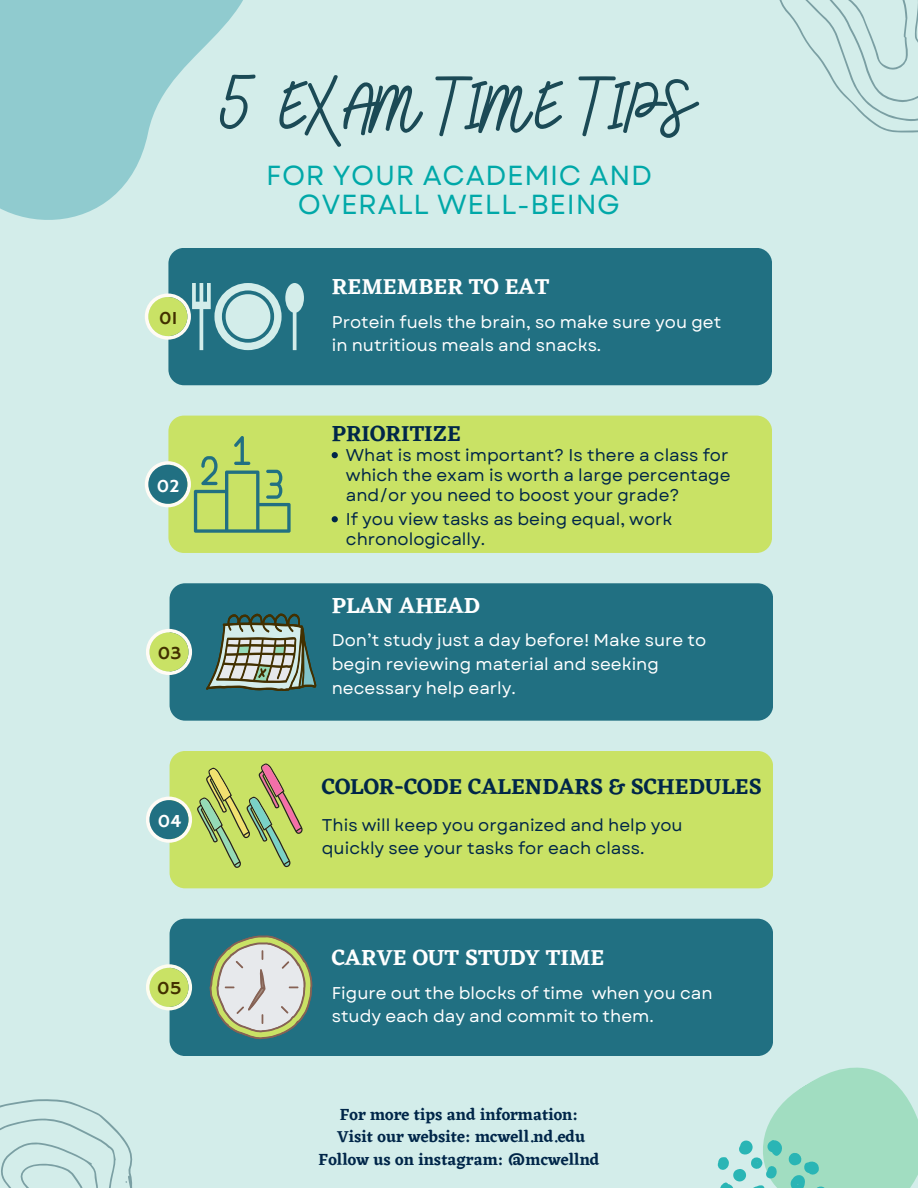
<style>
.page{position:relative;width:918px;height:1188px;background:#d3edea}
.page>*{position:absolute;margin:0;border:0;box-sizing:border-box;transform-origin:0 0}
.t1{font:77.4px "Bellaboo";color:#1b4a56}
.t2{font:27.6px/29.2px "Garet";letter-spacing:.025em;color:#00a8a8;text-align:center}
.t3{font:600 22.5px "Eczar";color:#fff}
.t4{font:600 22.5px "Eczar";color:#002649}
.t5{font:18.75px "Hammersmith One";color:#423000}
.t6{font:18.75px "Hammersmith One";color:#fff}
.t7{font:17.1px/23.9px "Garet";color:#fff}
.t8{font:17.1px/20px "Garet";color:#002649}
.t9{font:16.95px/23.7px "Garet";color:#002649}
.t10{font:16.95px/23.7px "Garet";color:#fff}
.t11{font:600 16.5px/22.5px "Eczar";color:#002649;text-align:center}
</style>
<div class="page">
<svg style="left:0;top:0;width:243px;height:220px;fill:#90cbcf"></svg>
<div style="left:168px;top:248px;width:604px;height:137px;background:#217082;border-radius:16px"></div>
<div style="left:168px;top:416px;width:604px;height:137px;background:#c9e265;border-radius:16px"></div>
<div style="left:170px;top:583px;width:603px;height:138px;background:#217082;border-radius:16px"></div>
<div style="left:170px;top:751px;width:603px;height:137px;background:#c9e265;border-radius:16px"></div>
<div style="left:170px;top:919px;width:603px;height:137px;background:#217082;border-radius:16px"></div>
<svg style="left:146px;top:629px;width:46px;height:46px"></svg>
<div style="left:149px;top:632px;width:40px;height:40px;background:#c9e265;border-radius:50%"></div>
<svg style="left:146px;top:964px;width:46px;height:46px"></svg>
<div style="left:149px;top:968px;width:40px;height:39px;background:#c9e265;border-radius:50%"></div>
<svg style="left:717px;top:1067px;width:201px;height:121px"></svg>
<svg style="left:779px;top:0;width:139px;height:133px"></svg>
<svg style="left:0;top:1099px;width:133px;height:89px"></svg>
<svg style="left:206px;top:614px;width:110px;height:77px"></svg>
<svg style="left:210px;top:936px;width:102px;height:103px"></svg>
<svg style="left:145px;top:436px;width:146px;height:97px"></svg>
<svg style="left:146px;top:763px;width:157px;height:105px"></svg>
<svg style="left:145px;top:283px;width:158px;height:67px"></svg>
<svg style="left:332px;top:452px;width:6px;height:6px"></svg>
<svg style="left:332px;top:516px;width:6px;height:6px"></svg>
<p class="t5" style="left:159px;top:307px;width:20px">01</p>
<h1 class="t6" style="left:157px;top:475px;width:25px">02</h1>
<h2 class="t5" style="left:158px;top:642px;width:25px">03</h2>
<p class="t6" style="left:158px;top:810px;width:25px">04</p>
<h3 class="t5" style="left:157px;top:977px;width:26px">05</h3>
<p class="t1" style="left:224px;top:52px;width:472px">5 EXAM TIME TIPS</p>
<p class="t2" style="left:266px;top:161px;width:387px">FOR YOUR ACADEMIC AND<br>OVERALL WELL-BEING</p>
<p class="t3" style="left:332px;top:273px;width:219px">REMEMBER TO EAT</p>
<p class="t10" style="left:332px;top:310px;width:391px">Protein fuels the brain, so make sure you get in nutritious meals and snacks.</p>
<p class="t4" style="left:332px;top:421px;width:131px">PRIORITIZE</p>
<p class="t8" style="left:346px;top:445px;width:386px">What is most important? Is there a class for which the exam is worth a large percentage and/or you need to boost your grade?</p>
<h3 class="t8" style="left:346px;top:509px;width:328px">If you view tasks as being equal, work chronologically.</h3>
<p class="t3" style="left:332px;top:592px;width:149px">PLAN AHEAD</p>
<h3 class="t7" style="left:332px;top:628px;width:376px">Don’t study just a day before! Make sure to begin reviewing material and seeking necessary help early.</h3>
<p class="t4" style="left:322px;top:773px;width:441px">COLOR-CODE CALENDARS &amp; SCHEDULES</p>
<p class="t9" style="left:322px;top:813px;width:362px">This will keep you organized and help you quickly see your tasks for each class.</p>
<p class="t3" style="left:332px;top:944px;width:274px">CARVE OUT STUDY TIME</p>
<p class="t7" style="left:332px;top:981px;width:382px">Figure out the blocks of time when you can study each day and commit to them.</p>
<h3 class="t11" style="left:319px;top:1103px;width:282px">For more tips and information:<br>Visit our website: mcwell.nd.edu<br>Follow us on instagram: @mcwellnd</h3>
</div>
